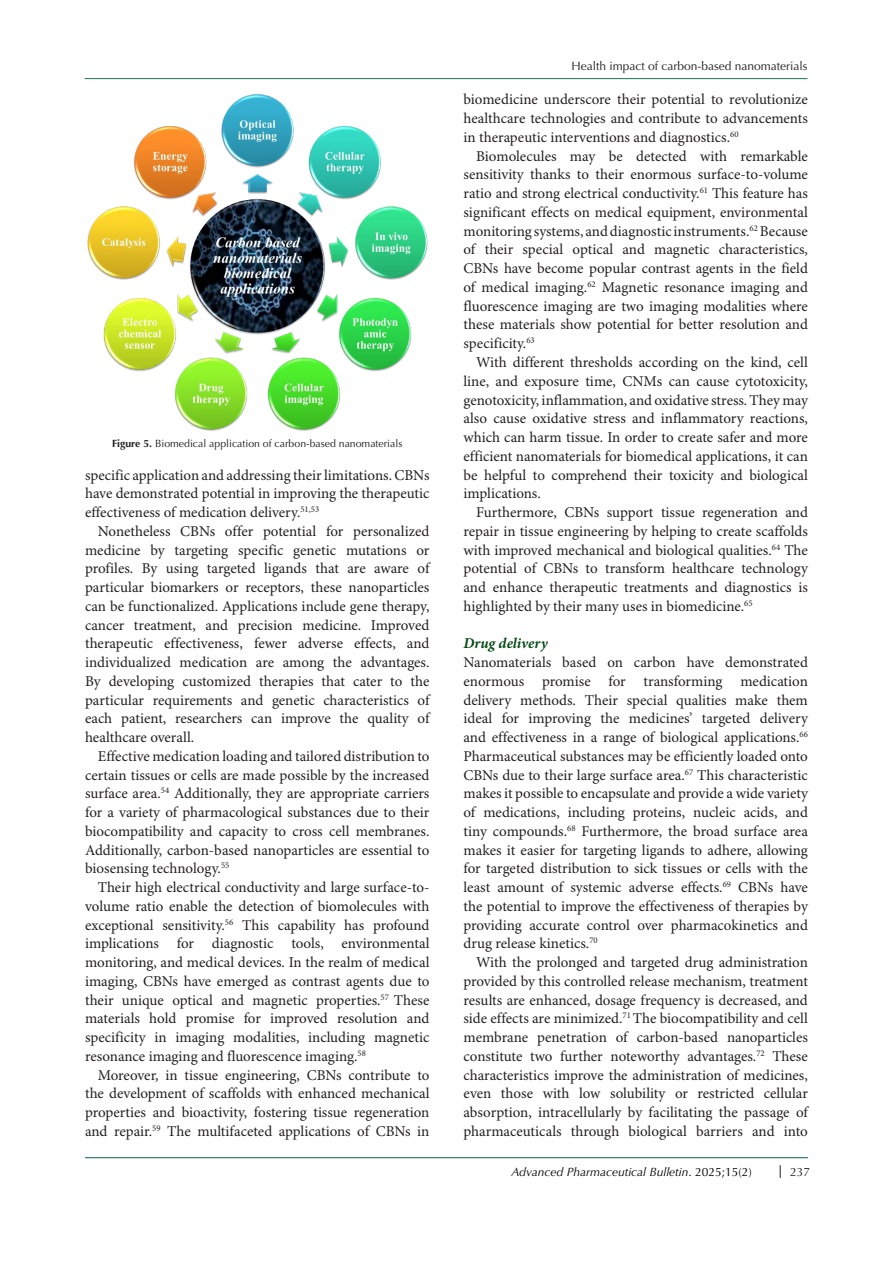
<style>
.page{position:relative;width:893px;height:1263px;background:#fff}
.page>*{position:absolute;margin:0;border:0;box-sizing:border-box;transform-origin:0 0}
.t1{font:15px/18.8px "Minion Pro";color:#231f20;text-align:justify}
.t2{font:italic 700 15px "Minion Pro";letter-spacing:.005em;color:#054b14}
.t3{font:12px "Optima LT Std";color:#231f20}
.t4{font:italic 12px "Optima LT Std";color:#000}
.t5{font:10.5px "Optima LT Std";color:#231f20}
.s1{font-weight:700}
.s2{font-style:normal}
</style>
<div class="page">
<svg style="left:780px;top:1165px;width:1px;height:13px"></svg>
<hr style="left:85px;top:1157px;width:723px;height:1px;background:#1e7252">
<hr style="left:85px;top:78px;width:722px;height:1px;background:#1e7252">
<img style="left:87px;top:94px;width:341px;height:337px">
<p class="t5" style="left:112px;top:438px;width:292px"><span class="s1">Figure 5.</span> Biomedical application of carbon-based nanomaterials</p>
<p class="t1" style="left:85px;top:466px;width:346px">specific application and addressing their limitations. CBNs have demonstrated potential in improving the therapeutic effectiveness of medication delivery.<sup>51,53</sup></p>
<p class="t1" style="left:85px;top:522px;width:346px;text-indent:13px">Nonetheless CBNs offer potential for personalized medicine by targeting specific genetic mutations or profiles. By using targeted ligands that are aware of particular biomarkers or receptors, these nanoparticles can be functionalized. Applications include gene therapy, cancer treatment, and precision medicine. Improved therapeutic effectiveness, fewer adverse effects, and individualized medication are among the advantages.<br>By developing customized therapies that cater to the particular requirements and genetic characteristics of each patient, researchers can improve the quality of healthcare overall.</p>
<p class="t1" style="left:85px;top:747px;width:346px;text-indent:13px">Effective medication loading and tailored distribution to certain tissues or cells are made possible by the increased surface area.<sup>54</sup> Additionally, they are appropriate carriers for a variety of pharmacological substances due to their biocompatibility and capacity to cross cell membranes.<br>Additionally, carbon-based nanoparticles are essential to biosensing technology.<sup>55</sup></p>
<p class="t1" style="left:85px;top:878px;width:346px;text-indent:13px">Their high electrical conductivity and large surface-to&shy;volume ratio enable the detection of biomolecules with exceptional sensitivity.<sup>56</sup> This capability has profound implications for diagnostic tools, environmental monitoring, and medical devices. In the realm of medical imaging, CBNs have emerged as contrast agents due to their unique optical and magnetic properties.<sup>57</sup> These materials hold promise for improved resolution and specificity in imaging modalities, including magnetic resonance imaging and fluorescence imaging.<sup>58</sup></p>
<p class="t1" style="left:85px;top:1066px;width:346px;text-indent:13px">Moreover, in tissue engineering, CBNs contribute to the development of scaffolds with enhanced mechanical properties and bioactivity, fostering tissue regeneration and repair.<sup>59</sup> The multifaceted applications of CBNs in</p>
<p class="t3" style="left:571px;top:59px;width:238px">Health impact of carbon-based nanomaterials</p>
<p class="t1" style="left:463px;top:91px;width:346px">biomedicine underscore their potential to revolutionize healthcare technologies and contribute to advancements in therapeutic interventions and diagnostics.<sup>60</sup></p>
<p class="t1" style="left:463px;top:147px;width:346px;text-indent:13px">Biomolecules may be detected with remarkable sensitivity thanks to their enormous surface-to-volume ratio and strong electrical conductivity.<sup>61</sup> This feature has significant effects on medical equipment, environmental monitoring systems, and diagnostic instruments.<sup>62</sup> Because of their special optical and magnetic characteristics, CBNs have become popular contrast agents in the field of medical imaging.<sup>62</sup> Magnetic resonance imaging and fluorescence imaging are two imaging modalities where these materials show potential for better resolution and specificity.<sup>63</sup></p>
<p class="t1" style="left:463px;top:353px;width:346px;text-indent:13px">With different thresholds according on the kind, cell line, and exposure time, CNMs can cause cytotoxicity, genotoxicity, inflammation, and oxidative stress. They may also cause oxidative stress and inflammatory reactions, which can harm tissue. In order to create safer and more efficient nanomaterials for biomedical applications, it can be helpful to comprehend their toxicity and biological implications.</p>
<p class="t1" style="left:463px;top:503px;width:346px;text-indent:13px">Furthermore, CBNs support tissue regeneration and repair in tissue engineering by helping to create scaffolds with improved mechanical and biological qualities.<sup>64</sup> The potential of CBNs to transform healthcare technology and enhance therapeutic treatments and diagnostics is highlighted by their many uses in biomedicine.<sup>65</sup></p>
<p class="t2" style="left:463px;top:633px;width:86px">Drug delivery</p>
<p class="t1" style="left:463px;top:653px;width:346px">Nanomaterials based on carbon have demonstrated enormous promise for transforming medication delivery methods. Their special qualities make them ideal for improving the medicines’ targeted delivery and effectiveness in a range of biological applications.<sup>66<br></sup>Pharmaceutical substances may be efficiently loaded onto CBNs due to their large surface area.<sup>67</sup> This characteristic makes it possible to encapsulate and provide a wide variety of medications, including proteins, nucleic acids, and tiny compounds.<sup>68</sup> Furthermore, the broad surface area makes it easier for targeting ligands to adhere, allowing for targeted distribution to sick tissues or cells with the least amount of systemic adverse effects.<sup>69</sup> CBNs have the potential to improve the effectiveness of therapies by providing accurate control over pharmacokinetics and drug release kinetics.<sup>70</sup></p>
<p class="t1" style="left:463px;top:953px;width:346px;text-indent:13px">With the prolonged and targeted drug administration provided by this controlled release mechanism, treatment results are enhanced, dosage frequency is decreased, and side effects are minimized.<sup>71</sup> The biocompatibility and cell membrane penetration of carbon-based nanoparticles constitute two further noteworthy advantages.<sup>72</sup> These characteristics improve the administration of medicines, even those with low solubility or restricted cellular absorption, intracellularly by facilitating the passage of pharmaceuticals through biological barriers and into</p>
<p class="t4" style="left:511px;top:1165px;width:242px">Advanced Pharmaceutical Bulletin<span class="s2">. 2025;15(2)</span></p>
<p class="t3" style="left:790px;top:1165px;width:22px">237</p>
</div>
